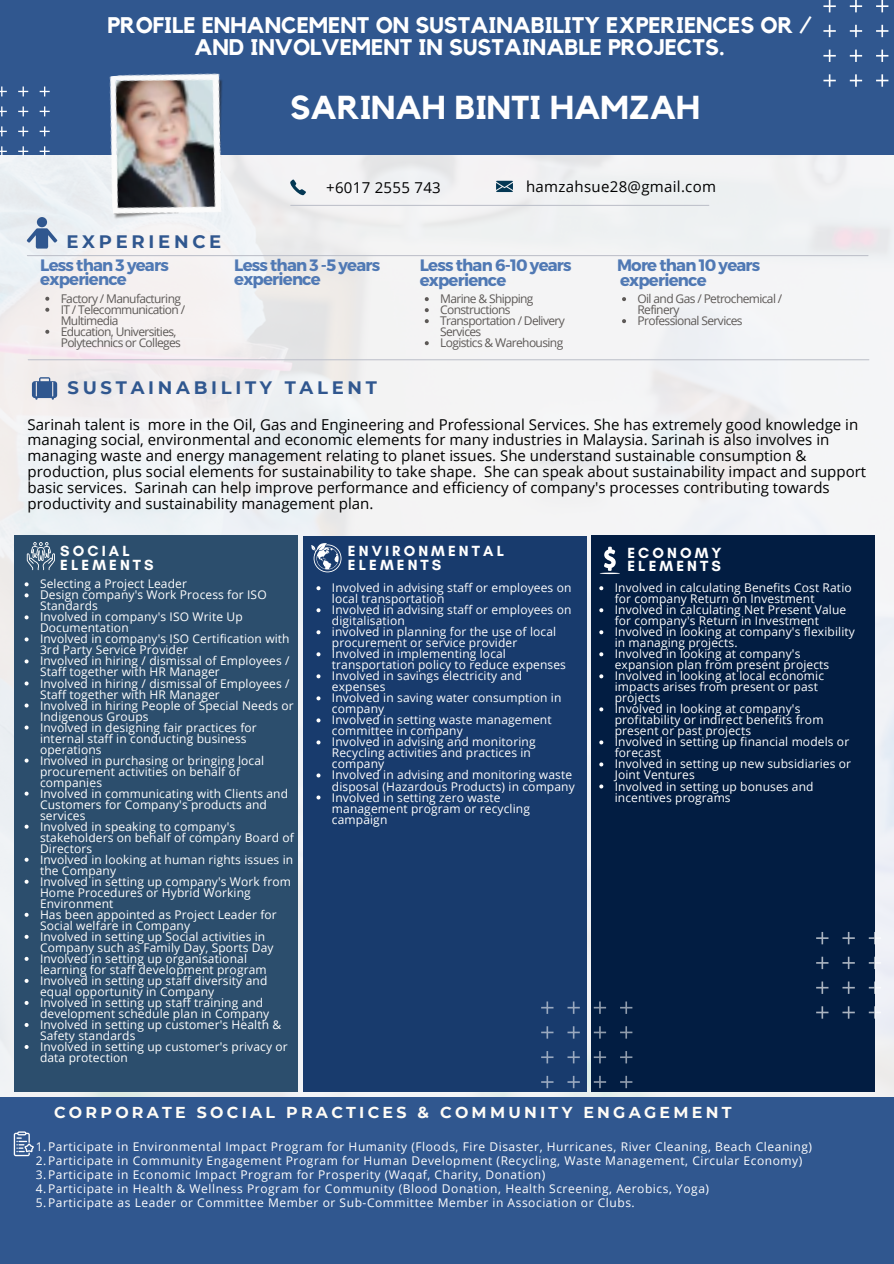
<style>
.page{position:relative;width:894px;height:1264px;background:#fff}
.page>*{position:absolute;margin:0;border:0;box-sizing:border-box;transform-origin:0 0}
.t1{font:700 33px "Kollektif";color:#fff}
.t2{font:700 22.5px/22.5px "Kollektif";color:#fff;text-align:center}
.t3{font:700 18px "Montserrat";letter-spacing:.205em;color:#30578f}
.t4{font:700 16.5px/14.7px "Montserrat";letter-spacing:-.05em;color:#5079b4}
.t5{font:700 15.75px "Montserrat";letter-spacing:.205em;color:#fffcf6}
.t6{font:15px/15.8px "Open Sans";color:#000}
.t7{font:700 15px/13.5px "Glacial Indifference";letter-spacing:.205em;color:#fff}
.t8{font:15px "Open Sans";letter-spacing:.02em;color:#000}
.t9{font:12px/10.9px "Open Sans";letter-spacing:.01em;color:#fff}
.t10{font:12px/14px "Open Sans";letter-spacing:.045em;color:#fff}
.t11{font:12px/10.9px "Open Sans";letter-spacing:-.05em;color:#5d5957}
</style>
<div class="page">
<img style="left:0;top:155px;width:893px;height:942px">
<div style="left:0;top:0;width:893px;height:155px;background:#30578f"></div>
<img style="left:93px;top:73px;width:150px;height:155px">
<svg style="left:32px;top:377px;width:25px;height:23px"></svg>
<div style="left:0;top:1097px;width:893px;height:166px;background:#30578f"></div>
<svg style="left:496px;top:181px;width:17px;height:11px"></svg>
<svg style="left:290px;top:179px;width:16px;height:16px"></svg>
<svg style="left:823px;top:0;width:66px;height:87px"></svg>
<div style="left:37px;top:217px;width:10px;height:10px;background:#30578f;border-radius:50%"></div>
<svg style="left:27px;top:228px;width:30px;height:20px"></svg>
<hr style="left:291px;top:205px;width:417px;height:1px;background:#c0c3cc">
<hr style="left:27px;top:255px;width:840px;height:1px;background:#c0c3cc">
<hr style="left:28px;top:359px;width:840px;height:1px;background:#c0c3cc">
<div style="left:14px;top:535px;width:284px;height:556px;background:#2c4e6d"></div>
<div style="left:303px;top:536px;width:283px;height:555px;background:#183b6d"></div>
<div style="left:591px;top:535px;width:283px;height:556px;background:#021d42"></div>
<svg style="left:27px;top:542px;width:28px;height:28px"></svg>
<svg style="left:311px;top:543px;width:30px;height:29px"></svg>
<svg style="left:599px;top:546px;width:20px;height:28px"></svg>
<svg style="left:14px;top:1131px;width:20px;height:25px"></svg>
<svg style="left:0;top:86px;width:50px;height:70px"></svg>
<svg style="left:816px;top:931px;width:77px;height:87px"></svg>
<svg style="left:541px;top:1001px;width:91px;height:87px"></svg>
<svg style="left:45px;top:297px;width:4px;height:4px"></svg>
<svg style="left:45px;top:308px;width:4px;height:4px"></svg>
<svg style="left:45px;top:330px;width:4px;height:4px"></svg>
<svg style="left:316px;top:586px;width:4px;height:4px"></svg>
<svg style="left:316px;top:608px;width:4px;height:4px"></svg>
<svg style="left:316px;top:630px;width:4px;height:4px"></svg>
<svg style="left:316px;top:652px;width:4px;height:4px"></svg>
<svg style="left:316px;top:674px;width:4px;height:4px"></svg>
<svg style="left:316px;top:696px;width:4px;height:4px"></svg>
<svg style="left:316px;top:718px;width:4px;height:4px"></svg>
<svg style="left:316px;top:740px;width:4px;height:4px"></svg>
<svg style="left:316px;top:773px;width:4px;height:4px"></svg>
<svg style="left:316px;top:795px;width:4px;height:4px"></svg>
<svg style="left:25px;top:582px;width:4px;height:4px"></svg>
<svg style="left:25px;top:593px;width:4px;height:4px"></svg>
<svg style="left:25px;top:615px;width:4px;height:4px"></svg>
<svg style="left:25px;top:637px;width:4px;height:4px"></svg>
<svg style="left:25px;top:659px;width:4px;height:4px"></svg>
<svg style="left:25px;top:681px;width:4px;height:4px"></svg>
<svg style="left:25px;top:703px;width:4px;height:4px"></svg>
<svg style="left:25px;top:725px;width:4px;height:4px"></svg>
<svg style="left:25px;top:758px;width:4px;height:4px"></svg>
<svg style="left:25px;top:791px;width:4px;height:4px"></svg>
<svg style="left:25px;top:824px;width:4px;height:4px"></svg>
<svg style="left:25px;top:857px;width:4px;height:4px"></svg>
<svg style="left:25px;top:879px;width:4px;height:4px"></svg>
<svg style="left:25px;top:912px;width:4px;height:4px"></svg>
<svg style="left:25px;top:934px;width:4px;height:4px"></svg>
<svg style="left:25px;top:956px;width:4px;height:4px"></svg>
<svg style="left:25px;top:978px;width:4px;height:4px"></svg>
<svg style="left:25px;top:1000px;width:4px;height:4px"></svg>
<svg style="left:25px;top:1023px;width:4px;height:3px"></svg>
<svg style="left:25px;top:1045px;width:4px;height:3px"></svg>
<svg style="left:424px;top:297px;width:4px;height:4px"></svg>
<svg style="left:424px;top:308px;width:4px;height:4px"></svg>
<svg style="left:424px;top:319px;width:4px;height:4px"></svg>
<svg style="left:424px;top:341px;width:4px;height:4px"></svg>
<svg style="left:622px;top:297px;width:4px;height:4px"></svg>
<svg style="left:622px;top:319px;width:4px;height:4px"></svg>
<svg style="left:599px;top:586px;width:4px;height:4px"></svg>
<svg style="left:599px;top:608px;width:4px;height:4px"></svg>
<svg style="left:599px;top:630px;width:4px;height:4px"></svg>
<svg style="left:599px;top:652px;width:4px;height:4px"></svg>
<svg style="left:599px;top:674px;width:4px;height:4px"></svg>
<svg style="left:599px;top:707px;width:4px;height:4px"></svg>
<svg style="left:599px;top:740px;width:4px;height:4px"></svg>
<svg style="left:599px;top:762px;width:4px;height:4px"></svg>
<svg style="left:599px;top:784px;width:4px;height:4px"></svg>
<h2 class="t2" style="left:107px;top:14px;width:705px">PROFILE ENHANCEMENT ON SUSTAINABILITY EXPERIENCES OR /<br>AND INVOLVEMENT IN SUSTAINABLE PROJECTS.</h2>
<h1 class="t1" style="left:290px;top:92px;width:411px">SARINAH BINTI HAMZAH</h1>
<p class="t8" style="left:326px;top:177px;width:116px">+6017 2555 743</p>
<p class="t8" style="left:526px;top:176px;width:191px">hamzahsue28@gmail.com</p>
<h3 class="t3" style="left:66px;top:230px;width:156px">EXPERIENCE</h3>
<h3 class="t4" style="left:40px;top:256px;width:130px">Less than 3 years experience</h3>
<p class="t11" style="left:61px;top:292px;width:126px">Factory / Manufacturing<br>IT / Telecommunication /<br>Multimedia<br>Education, Universities,<br>Polytechnics or Colleges</p>
<h3 class="t4" style="left:234px;top:256px;width:147px">Less than 3 -5 years experience</h3>
<h3 class="t4" style="left:419px;top:257px;width:153px">Less than 6-10 years experience</h3>
<p class="t11" style="left:440px;top:293px;width:126px">Marine &amp; Shipping<br>Constructions<br>Transportation / Delivery<br>Services<br>Logistics &amp; Warehousing</p>
<h3 class="t4" style="left:617px;top:257px;width:145px">More than 10 years experience</h3>
<p class="t11" style="left:637px;top:293px;width:146px">Oil and Gas / Petrochemical /<br>Refinery<br>Professional Services</p>
<h3 class="t3" style="left:67px;top:376px;width:311px">SUSTAINABILITY TALENT</h3>
<p class="t6" style="left:28px;top:416px;width:839px">Sarinah talent is more in the Oil, Gas and Engineering and Professional Services. She has extremely good knowledge in managing social, environmental and economic elements for many industries in Malaysia. Sarinah is also involves in managing waste and energy management relating to planet issues. She understand sustainable consumption &amp; production, plus social elements for sustainability to take shape. She can speak about sustainability impact and support basic services. Sarinah can help improve performance and efficiency of company's processes contributing towards productivity and sustainability management plan.</p>
<p class="t7" style="left:60px;top:544px;width:95px">SOCIAL<br>ELEMENTS</p>
<p class="t9" style="left:40px;top:578px;width:255px">Selecting a Project Leader<br>Design company's Work Process for ISO<br>Standards<br>Involved in company's ISO Write Up<br>Documentation<br>Involved in company's ISO Certification with<br>3rd Party Service Provider<br>Involved in hiring / dismissal of Employees /<br>Staff together with HR Manager<br>Involved in hiring / dismissal of Employees /<br>Staff together with HR Manager<br>Involved in hiring People of Special Needs or<br>Indigenous Groups<br>Involved in designing fair practices for internal staff in conducting business operations<br>Involved in purchasing or bringing local procurement activities on behalf of companies<br>Involved in communicating with Clients and<br>Customers for Company's products and services<br>Involved in speaking to company's stakeholders on behalf of company Board of<br>Directors<br>Involved in looking at human rights issues in the Company<br>Involved in setting up company's Work from<br>Home Procedures or Hybrid Working<br>Environment<br>Has been appointed as Project Leader for<br>Social welfare in Company<br>Involved in setting up Social activities in<br>Company such as Family Day, Sports Day<br>Involved in setting up organisational learning for staff development program<br>Involved in setting up staff diversity and equal opportunity in Company<br>Involved in setting up staff training and development schedule plan in Company<br>Involved in setting up customer's Health &amp;<br>Safety standards<br>Involved in setting up customer's privacy or data protection</p>
<p class="t7" style="left:348px;top:544px;width:157px">ENVIRONMENTAL<br>ELEMENTS</p>
<p class="t7" style="left:627px;top:545px;width:96px">ECONOMY<br>ELEMENTS</p>
<p class="t9" style="left:332px;top:582px;width:244px">Involved in advising staff or employees on local transportation<br>Involved in advising staff or employees on digitalisation<br>involved in planning for the use of local procurement or service provider<br>Involved in implementing local transportation policy to reduce expenses<br>Involved in savings electricity and expenses<br>Involved in saving water consumption in company<br>Involved in setting waste management committee in company<br>Involved in advising and monitoring<br>Recycling activities and practices in company<br>Involved in advising and monitoring waste disposal (Hazardous Products) in company<br>Involved in setting zero waste management program or recycling campaign</p>
<p class="t9" style="left:614px;top:582px;width:241px">Involved in calculating Benefits Cost Ratio for company Return on Investment<br>Involved in calculating Net Present Value for company's Return in Investment<br>Involved in looking at company's flexibility in managing projects.<br>Involved in looking at company's expansion plan from present projects<br>Involved in looking at local economic impacts arises from present or past projects<br>Involved in looking at company's profitability or indirect benefits from present or past projects<br>Involved in setting up financial models or forecast<br>Involved in setting up new subsidiaries or<br>Joint Ventures<br>Involved in setting up bonuses and incentives programs</p>
<h3 class="t5" style="left:54px;top:1102px;width:678px">CORPORATE SOCIAL PRACTICES &amp; COMMUNITY ENGAGEMENT</h3>
<p class="t10" style="left:36px;top:1138px;width:777px">1.Participate in Environmental Impact Program for Humanity (Floods, Fire Disaster, Hurricanes, River Cleaning, Beach Cleaning)<br>2.Participate in Community Engagement Program for Human Development (Recycling, Waste Management, Circular Economy)<br>3.Participate in Economic Impact Program for Prosperity (Waqaf, Charity, Donation)<br>4.Participate in Health &amp; Wellness Program for Community (Blood Donation, Health Screening, Aerobics, Yoga)<br>5.Participate as Leader or Committee Member or Sub-Committee Member in Association or Clubs.</p>
</div>
